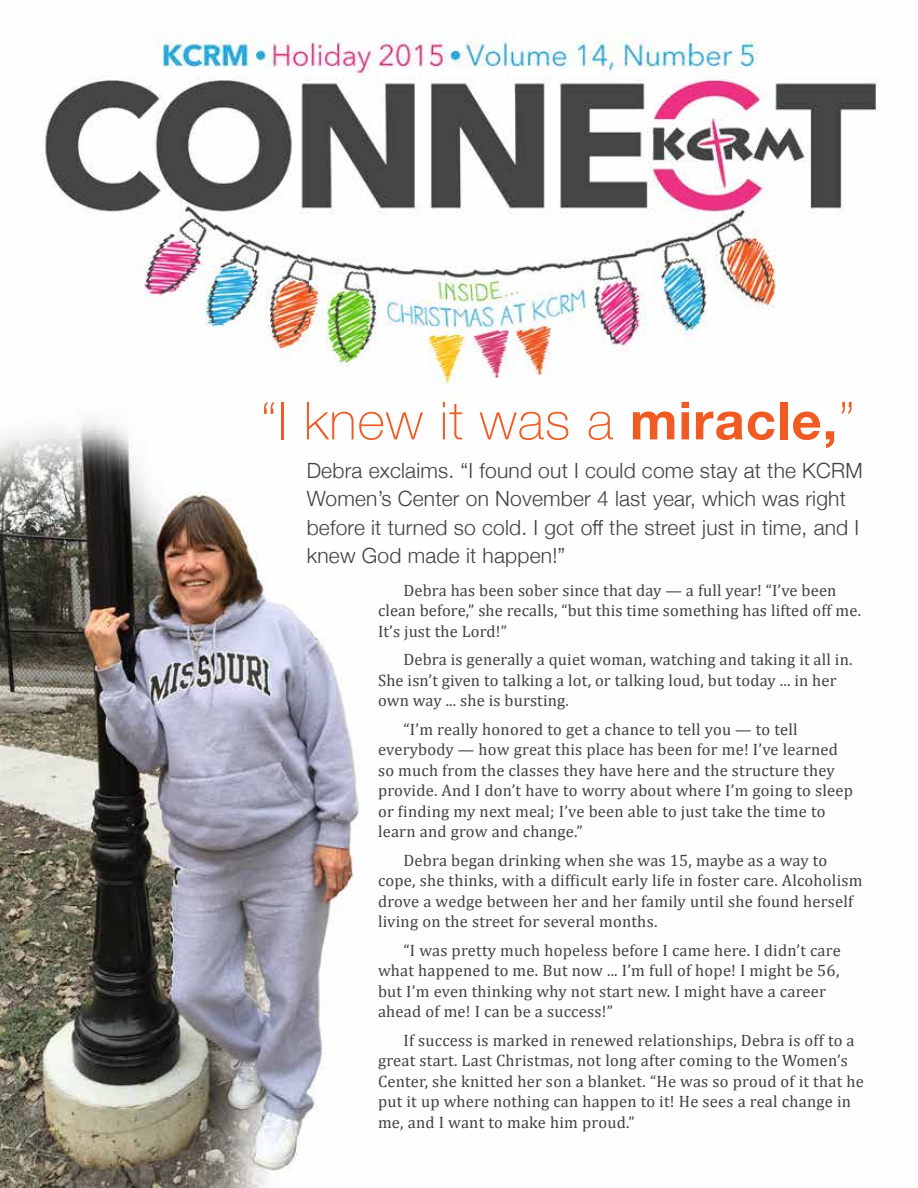
<style>
.page{position:relative;width:918px;height:1188px;background:#fff}
.page>*{position:absolute;margin:0;border:0;box-sizing:border-box;transform-origin:0 0}
.t1{font:100 52.5px "Helvetica Neue";letter-spacing:.02em;color:#f05a23}
.t2{font:300 21px/28.5px "Helvetica Neue";letter-spacing:.01em;color:#414042}
.t3{font:16.5px/20.5px "Cambria";letter-spacing:.015em;color:#414042}
.s1{font-weight:700}
</style>
<div class="page">
<img style="left:0;top:32px;width:879px;height:1156px">
<h1 class="t1" style="left:261px;top:381px;width:596px">“I knew it was a <span class="s1">miracle,</span>”</h1>
<p class="t2" style="left:307px;top:454px;width:557px">Debra exclaims. “I found out I could come stay at the KCRM Women’s Center on November 4 last year, which was right before it turned so cold. I got off the street just in time, and I knew God made it happen!”</p>
<p class="t3" style="left:378px;top:580px;width:485px;text-indent:25px">Debra has been sober since that day — a full year! “I’ve been clean before,” she recalls, “but this time something has lifted off me.<br>It’s just the Lord!”</p>
<p class="t3" style="left:378px;top:649px;width:476px;text-indent:25px">Debra is generally a quiet woman, watching and taking it all in.<br>She isn’t given to talking a lot, or talking loud, but today ... in her own way ... she is bursting.</p>
<p class="t3" style="left:378px;top:719px;width:476px;text-indent:25px">“I’m really honored to get a chance to tell you — to tell everybody — how great this place has been for me! I’ve learned so much from the classes they have here and the structure they provide. And I don’t have to worry about where I’m going to sleep or finding my next meal; I’ve been able to just take the time to learn and grow and change.”</p>
<p class="t3" style="left:378px;top:850px;width:486px;text-indent:25px">Debra began drinking when she was 15, maybe as a way to cope, she thinks, with a difficult early life in foster care. Alcoholism drove a wedge between her and her family until she found herself living on the street for several months.</p>
<p class="t3" style="left:378px;top:940px;width:464px;text-indent:25px">“I was pretty much hopeless before I came here. I didn’t care what happened to me. But now ... I’m full of hope! I might be 56, but I’m even thinking why not start new. I might have a career ahead of me! I can be a success!”</p>
<p class="t3" style="left:378px;top:1030px;width:487px;text-indent:25px">If success is marked in renewed relationships, Debra is off to a great start. Last Christmas, not long after coming to the Women’s Center, she knitted her son a blanket. “He was so proud of it that he put it up where nothing can happen to it! He sees a real change in me, and I want to make him proud.”</p>
</div>
